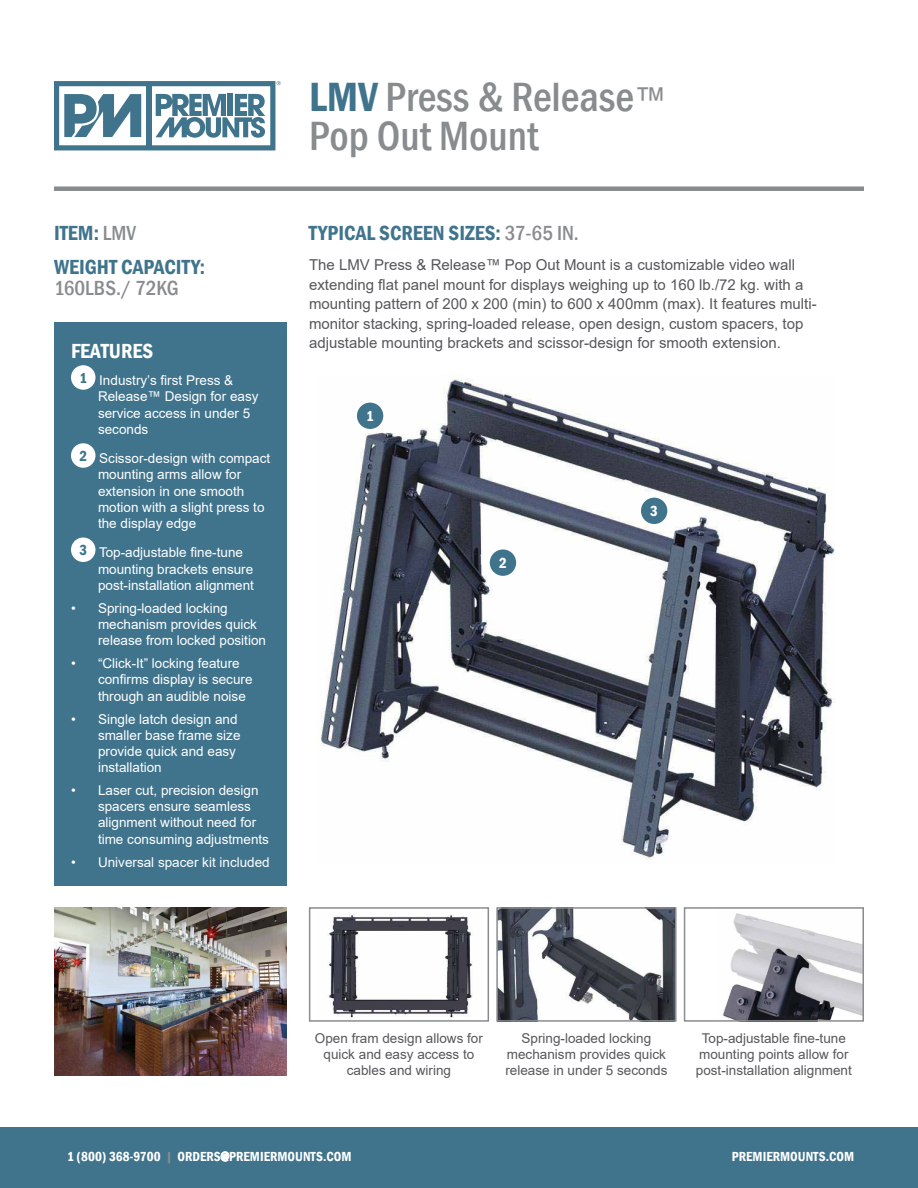
<style>
.page{position:relative;width:918px;height:1188px;background:#fff}
.page>*{position:absolute;margin:0;border:0;box-sizing:border-box;transform-origin:0 0}
.t1{font:500 condensed 42px/39px "Franklin Gothic";color:#898c8e}
.t2{font:600 condensed 21px/33.9px "Franklin Gothic";color:#40748d}
.t3{font:500 condensed 21px "Franklin Gothic";color:#898c8e}
.t4{font:600 condensed 21px "Franklin Gothic";color:#fff}
.t5{font:15px/19.5px "Arial";color:#55575a}
.t6{font:600 condensed 15px "Franklin Gothic";color:#fff}
.t7{font:13.5px/16.2px "Arial";color:#fff}
.t8{font:13.5px/16.2px "Arial";color:#55575a;text-align:center}
.t9{font:600 condensed 13.5px "Franklin Gothic";color:#fff}
.s1{font-weight:500;color:#898c8e}
.s2{font-weight:600;color:#40748d}
.s3{font-family:"Arial";font-weight:400;font-stretch:normal;font-size:33px}
.s4{color:#898c8e}
</style>
<div class="page">
<svg style="left:54px;top:81px;width:227px;height:69px"></svg>
<div style="left:54px;top:186px;width:810px;height:5px;background:#898c8e"></div>
<div style="left:0;top:1128px;width:918px;height:60px;background:#40748d"></div>
<img style="left:320px;top:379px;width:515px;height:480px">
<div style="left:357px;top:403px;width:26px;height:26px;background:#40748d;border-radius:50%"></div>
<div style="left:490px;top:549px;width:26px;height:27px;background:#40748d;border-radius:50%"></div>
<div style="left:641px;top:498px;width:26px;height:26px;background:#40748d;border-radius:50%"></div>
<div style="left:54px;top:322px;width:232px;height:564px;background:#40748d"></div>
<div style="left:71px;top:365px;width:24px;height:25px;background:#fff;border-radius:50%"></div>
<div style="left:71px;top:443px;width:24px;height:25px;background:#fff;border-radius:50%"></div>
<div style="left:71px;top:538px;width:24px;height:24px;background:#fff;border-radius:50%"></div>
<img style="left:54px;top:907px;width:232px;height:169px">
<img style="left:328px;top:914px;width:145px;height:104px">
<img style="left:499px;top:910px;width:175px;height:109px">
<img style="left:723px;top:913px;width:138px;height:106px">
<div style="left:309px;top:907px;width:180px;height:115px;border:2px solid #898c8e"></div>
<div style="left:496px;top:907px;width:181px;height:115px;border:2px solid #898c8e"></div>
<div style="left:684px;top:907px;width:180px;height:115px;border:2px solid #898c8e"></div>
<h2 class="t2" style="left:54px;top:216px;width:153px">ITEM: <span class="s1">LMV<br></span>WEIGHT CAPACITY:</h2>
<h2 class="t3" style="left:54px;top:274px;width:126px">160LBS./ 72KG</h2>
<h2 class="t4" style="left:71px;top:337px;width:84px">FEATURES</h2>
<p class="t7" style="left:98px;top:372px;width:162px;text-indent:-19px"><sup>1</sup> Industry’s first Press &amp;<br>Release™ Design for easy service access in under 5 seconds</p>
<p class="t7" style="left:98px;top:450px;width:174px;text-indent:-19px"><sup>2</sup> Scissor-design with compact mounting arms allow for extension in one smooth motion with a slight press to the display edge</p>
<p class="t7" style="left:98px;top:545px;width:158px;text-indent:-19px"><sup>3</sup> Top-adjustable fine-tune mounting brackets ensure post-installation alignment</p>
<p class="t7" style="left:98px;top:600px;width:170px;text-indent:-27px">• Spring-loaded locking mechanism provides quick release from locked position</p>
<p class="t7" style="left:98px;top:655px;width:156px;text-indent:-27px">• “Click-It” locking feature confirms display is secure through an audible noise</p>
<p class="t7" style="left:98px;top:711px;width:144px;text-indent:-27px">• Single latch design and smaller base frame size provide quick and easy installation</p>
<p class="t7" style="left:98px;top:782px;width:173px;text-indent:-27px">• Laser cut, precision design spacers ensure seamless alignment without need for time consuming adjustments</p>
<p class="t7" style="left:71px;top:854px;width:200px">• Universal spacer kit included</p>
<h1 class="t1" style="left:309px;top:78px;width:359px"><span class="s2">LMV</span> Press &amp; Release<span class="s3">™<br></span>Pop Out Mount</h1>
<h2 class="t2" style="left:309px;top:216px;width:271px">TYPICAL SCREEN SIZES: <span class="s1">37-65 IN.</span></h2>
<p class="t5" style="left:309px;top:255px;width:509px">The LMV Press &amp; Release™ Pop Out Mount is a customizable video wall extending flat panel mount for displays weighing up to 160 lb./72 kg. with a mounting pattern of 200 x 200 (min) to 600 x 400mm (max). It features multi&shy;monitor stacking, spring-loaded release, open design, custom spacers, top adjustable mounting brackets and scissor-design for smooth extension.</p>
<p class="t6" style="left:366px;top:406px;width:9px">1</p>
<p class="t6" style="left:499px;top:553px;width:9px">2</p>
<p class="t6" style="left:650px;top:501px;width:9px">3</p>
<p class="t8" style="left:315px;top:1030px;width:170px">Open fram design allows for quick and easy access to cables and wiring</p>
<p class="t8" style="left:505px;top:1030px;width:164px">Spring-loaded locking mechanism provides quick release in under 5 seconds</p>
<p class="t8" style="left:696px;top:1030px;width:158px">Top-adjustable fine-tune mounting points allow for post-installation alignment</p>
<p class="t9" style="left:67px;top:1147px;width:286px">1 (800) 368-9700 <span class="s4">|</span> ORDERS@PREMIERMOUNTS.COM</p>
<p class="t9" style="left:732px;top:1147px;width:124px">PREMIERMOUNTS.COM</p>
</div>
